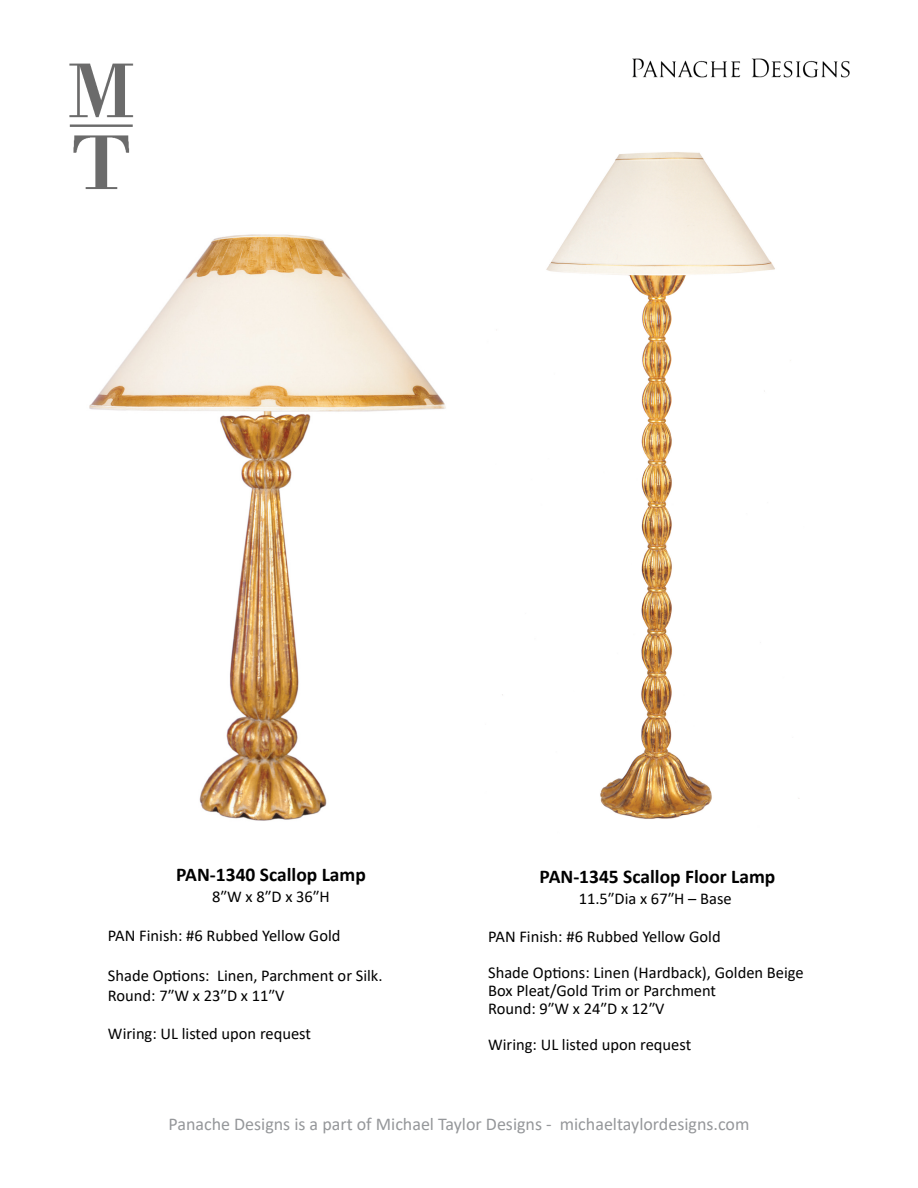
<style>
.page{position:relative;width:918px;height:1188px;background:#fff}
.page>*{position:absolute;margin:0;border:0;box-sizing:border-box;transform-origin:0 0}
.t1{font:700 19.5px "Calibri";color:#000}
.t2{font:18px "Calibri";color:#95979a}
.t3{font:16.5px/36px "Calibri";color:#000}
</style>
<div class="page">
<img style="left:632px;top:58px;width:218px;height:20px">
<img style="left:69px;top:63px;width:65px;height:126px">
<img style="left:89px;top:234px;width:357px;height:587px">
<img style="left:502px;top:152px;width:298px;height:667px">
<p class="t1" style="left:176px;top:868px;width:191px">PAN-1340 Scallop Lamp</p>
<p class="t3" style="left:212px;top:879px;width:119px">8ʺW x 8ʺD x 36ʺH</p>
<p class="t3" style="left:108px;top:919px;width:234px">PAN Finish: #6 Rubbed Yellow Gold</p>
<p class="t3" style="left:108px;top:967px;width:276px;line-height:19.8px">Shade Op"ons: Linen, Parchment or Silk.<br>Round: 7ʺW x 23ʺD x 11ʺV</p>
<p class="t3" style="left:108px;top:1016px;width:205px">Wiring: UL listed upon request</p>
<p class="t1" style="left:540px;top:870px;width:237px">PAN-1345 Scallop Floor Lamp</p>
<p class="t3" style="left:579px;top:881px;width:155px">11.5ʺDia x 67ʺH – Base</p>
<p class="t3" style="left:488px;top:919px;width:317px">PAN Finish: #6 Rubbed Yellow Gold<br>Shade Op"ons: Linen (Hardback), Golden Beige</p>
<p class="t3" style="left:488px;top:982px;width:229px;line-height:18px">Box Pleat/Gold Trim or Parchment<br>Round: 9ʺW x 24ʺD x 12ʺV</p>
<p class="t3" style="left:488px;top:1027px;width:205px">Wiring: UL listed upon request</p>
<p class="t2" style="left:168px;top:1117px;width:582px">Panache Designs is a part of Michael Taylor Designs - michaeltaylordesigns.com</p>
</div>
